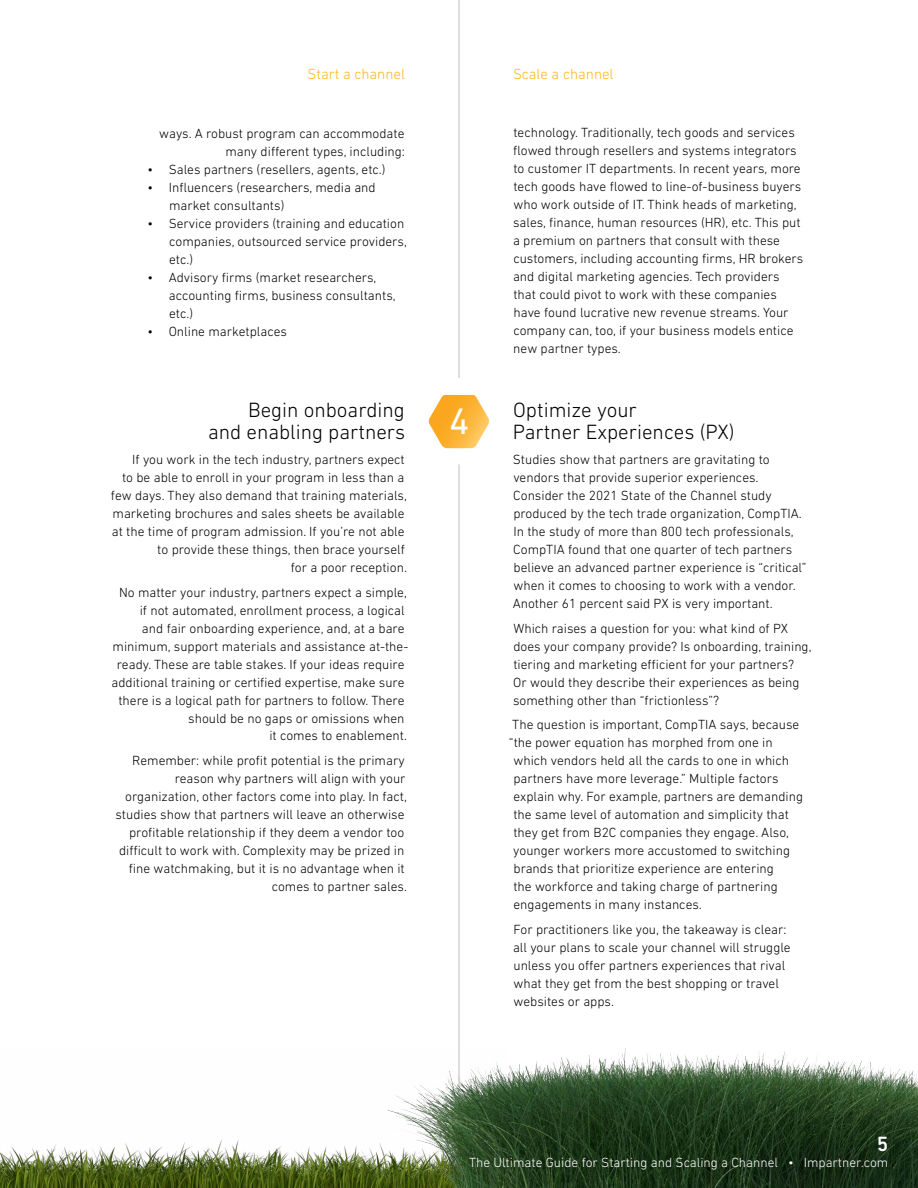
<style>
.page{position:relative;width:918px;height:1188px;background:#fff}
.page>*{position:absolute;margin:0;border:0;box-sizing:border-box;transform-origin:0 0}
.t1{font:37.5px "DIN Next LT Pro";color:#fff}
.t2{font:300 21px/22.5px "DIN Next LT Pro";color:#000;text-align:right}
.t3{font:500 21px "DIN Next LT Pro";color:#fff}
.t4{font:300 15px "DIN Next LT Pro";color:#ffb618}
.t5{font:300 13.5px/18px "DIN Next LT Pro";color:#000}
.t6{font:300 13.5px "DIN Next LT Pro";color:#fff}
</style>
<div class="page">
<hr style="left:459px;top:464px;width:1px;height:724px;background:#bcbec0">
<img style="left:0;top:1139px;width:337px;height:49px">
<img style="left:337px;top:1026px;width:581px;height:162px">
<hr style="left:459px;top:0;width:1px;height:378px;background:#bcbec0">
<svg style="left:429px;top:395px;width:60px;height:53px"></svg>
<p class="t4" style="left:307px;top:65px;width:99px">Start a channel</p>
<p class="t4" style="left:513px;top:65px;width:102px">Scale a channel</p>
<p class="t5" style="left:159px;top:124px;width:247px;text-align:right">ways. A robust program can accommodate many different types, including:</p>
<p class="t5" style="left:148px;top:160px;width:240px">• Sales partners (resellers, agents, etc.)</p>
<p class="t5" style="left:169px;top:178px;width:208px;text-indent:-22px">• Influencers (researchers, media and market consultants)</p>
<p class="t5" style="left:169px;top:214px;width:239px;text-indent:-22px">• Service providers (training and education companies, outsourced service providers, etc.)</p>
<p class="t5" style="left:169px;top:268px;width:228px;text-indent:-21px">• Advisory firms (market researchers, accounting firms, business consultants, etc.)</p>
<p class="t5" style="left:148px;top:322px;width:141px">• Online marketplaces</p>
<h2 class="t2" style="left:208px;top:398px;width:199px">Begin onboarding<br>and enabling partners</h2>
<p class="t5" style="left:111px;top:450px;width:298px;text-align:right">If you work in the tech industry, partners expect<br>to be able to enroll in your program in less than a few days. They also demand that training materials, marketing brochures and sales sheets be available at the time of program admission. If you’re not able to provide these things, then brace yourself<br>for a poor reception.</p>
<p class="t5" style="left:111px;top:583px;width:298px;text-align:right">No matter your industry, partners expect a simple, if not automated, enrollment process, a logical<br>and fair onboarding experience, and, at a bare minimum, support materials and assistance at-the&shy;ready. These are table stakes. If your ideas require additional training or certified expertise, make sure there is a logical path for partners to follow. There should be no gaps or omissions when<br>it comes to enablement.</p>
<p class="t5" style="left:115px;top:752px;width:293px;text-align:right">Remember: while profit potential is the primary reason why partners will align with your organization, other factors come into play. In fact, studies show that partners will leave an otherwise profitable relationship if they deem a vendor too difficult to work with. Complexity may be prized in fine watchmaking, but it is no advantage when it comes to partner sales.</p>
<h1 class="t1" style="left:449px;top:399px;width:22px">4</h1>
<p class="t5" style="left:513px;top:124px;width:292px">technology. Traditionally, tech goods and services flowed through resellers and systems integrators to customer IT departments. In recent years, more tech goods have flowed to line-of-business buyers who work outside of IT. Think heads of marketing, sales, finance, human resources (HR), etc. This put a premium on partners that consult with these customers, including accounting firms, HR brokers and digital marketing agencies. Tech providers that could pivot to work with these companies have found lucrative new revenue streams. Your company can, too, if your business models entice new partner types.</p>
<h2 class="t2" style="left:513px;top:398px;width:223px;text-align:left">Optimize your<br>Partner Experiences (PX)</h2>
<p class="t5" style="left:513px;top:450px;width:295px">Studies show that partners are gravitating to vendors that provide superior experiences.<br>Consider the 2021 State of the Channel study produced by the tech trade organization, CompTIA.<br>In the study of more than 800 tech professionals, CompTIA found that one quarter of tech partners believe an advanced partner experience is “critical” when it comes to choosing to work with a vendor.<br>Another 61 percent said PX is very important.</p>
<p class="t5" style="left:513px;top:619px;width:300px">Which raises a question for you: what kind of PX does your company provide? Is onboarding, training, tiering and marketing efficient for your partners?<br>Or would they describe their experiences as being something other than “frictionless”?</p>
<p class="t5" style="left:512px;top:716px;width:288px">The question is important, CompTIA says, because</p>
<p class="t5" style="left:509px;top:734px;width:265px">“the power equation has morphed from one in</p>
<p class="t5" style="left:513px;top:752px;width:277px">which vendors held all the cards to one in which</p>
<p class="t5" style="left:513px;top:770px;width:267px">partners have more leverage.” Multiple factors</p>
<p class="t5" style="left:513px;top:788px;width:291px">explain why. For example, partners are demanding</p>
<p class="t5" style="left:513px;top:805px;width:277px">the same level of automation and simplicity that</p>
<p class="t5" style="left:513px;top:823px;width:277px">they get from B2C companies they engage. Also,</p>
<p class="t5" style="left:513px;top:841px;width:278px">younger workers more accustomed to switching</p>
<p class="t5" style="left:514px;top:859px;width:262px">brands that prioritize experience are entering</p>
<p class="t5" style="left:513px;top:877px;width:266px">the workforce and taking charge of partnering</p>
<p class="t5" style="left:513px;top:895px;width:190px">engagements in many instances.</p>
<p class="t5" style="left:513px;top:920px;width:279px">For practitioners like you, the takeaway is clear: all your plans to scale your channel will struggle unless you offer partners experiences that rival what they get from the best shopping or travel websites or apps.</p>
<h2 class="t3" style="left:877px;top:1131px;width:13px">5</h2>
<p class="t6" style="left:469px;top:1154px;width:421px">The Ultimate Guide for Starting and Scaling a Channel • Impartner.com</p>
</div>
